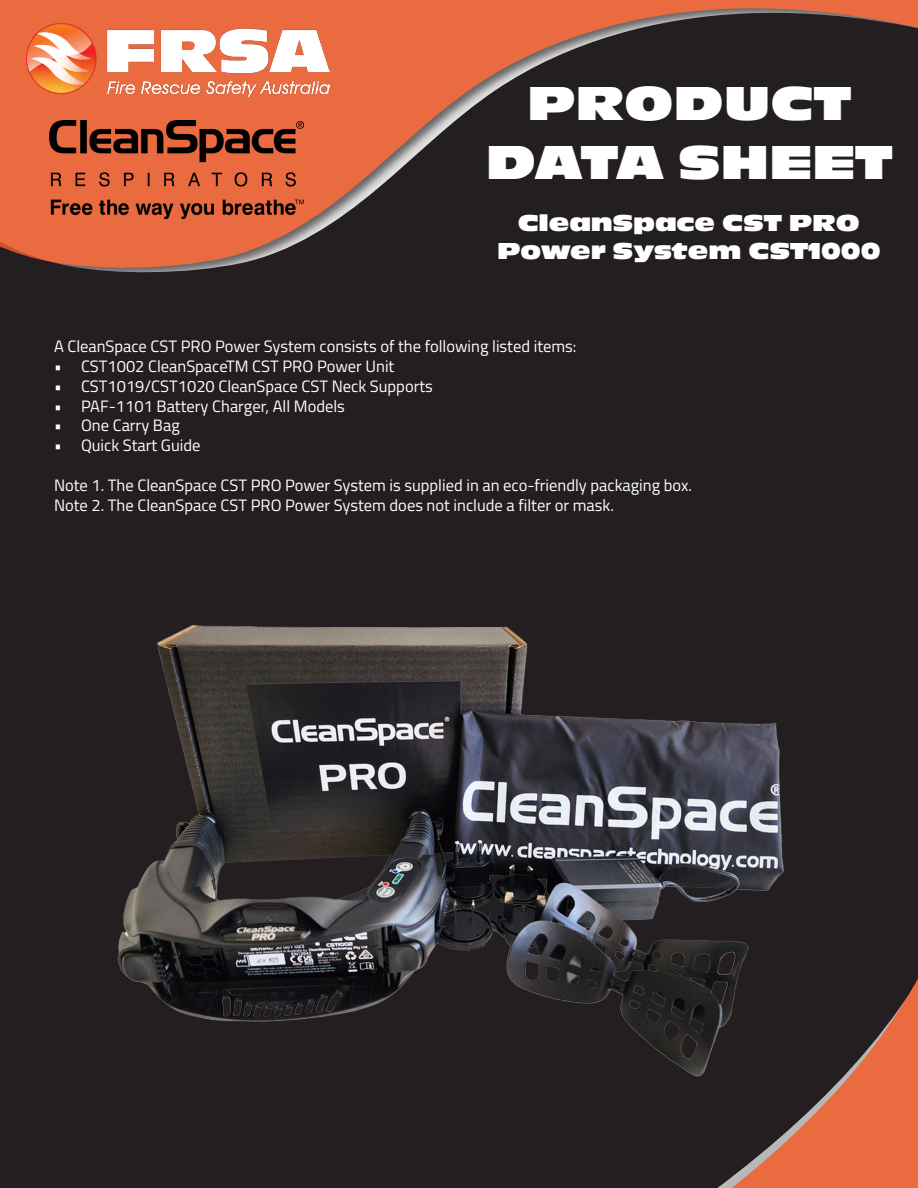
<style>
.page{position:relative;width:918px;height:1188px;background:#fff}
.page>*{position:absolute;margin:0;border:0;box-sizing:border-box;transform-origin:0 0}
.t1{font:49.5px "Antique Oli Nor D";color:#fff}
.t2{font:24px "Antique Oli Nor D";color:#fff}
.t3{font:16.5px "Titillium Web";color:#fff}
</style>
<div class="page">
<div style="left:0;top:281px;width:918px;height:907px;background:#231f20"></div>
<div style="left:0;top:0;width:918px;height:281px;background:#231f20"></div>
<svg style="left:0;top:0;width:918px;height:271px"></svg>
<div style="left:652px;top:545px;width:266px;height:643px;background:#231f20"></div>
<svg style="left:717px;top:978px;width:201px;height:210px;fill:#eb6b41"></svg>
<img style="left:26px;top:23px;width:303px;height:74px">
<img style="left:90px;top:569px;width:738px;height:553px">
<img style="left:49px;top:120px;width:255px;height:99px">
<p class="t1" style="left:527px;top:75px;width:325px">PRODUCT</p>
<p class="t1" style="left:486px;top:134px;width:408px">DATA SHEET</p>
<p class="t2" style="left:518px;top:209px;width:343px">CleanSpace CST PRO</p>
<p class="t2" style="left:497px;top:238px;width:385px">Power System CST1000</p>
<p class="t3" style="left:54px;top:334px;width:524px">A CleanSpace CST PRO Power System consists of the following listed items:</p>
<p class="t3" style="left:54px;top:354px;width:342px">• CST1002 CleanSpaceTM CST PRO Power Unit</p>
<p class="t3" style="left:54px;top:374px;width:380px">• CST1019/CST1020 CleanSpace CST Neck Supports</p>
<p class="t3" style="left:54px;top:394px;width:292px">• PAF-1101 Battery Charger, All Models</p>
<p class="t3" style="left:54px;top:414px;width:127px">• One Carry Bag</p>
<p class="t3" style="left:54px;top:433px;width:148px">• Quick Start Guide</p>
<p class="t3" style="left:54px;top:473px;width:640px">Note 1. The CleanSpace CST PRO Power System is supplied in an eco-friendly packaging box.</p>
<p class="t3" style="left:54px;top:493px;width:562px">Note 2. The CleanSpace CST PRO Power System does not include a filter or mask.</p>
</div>
